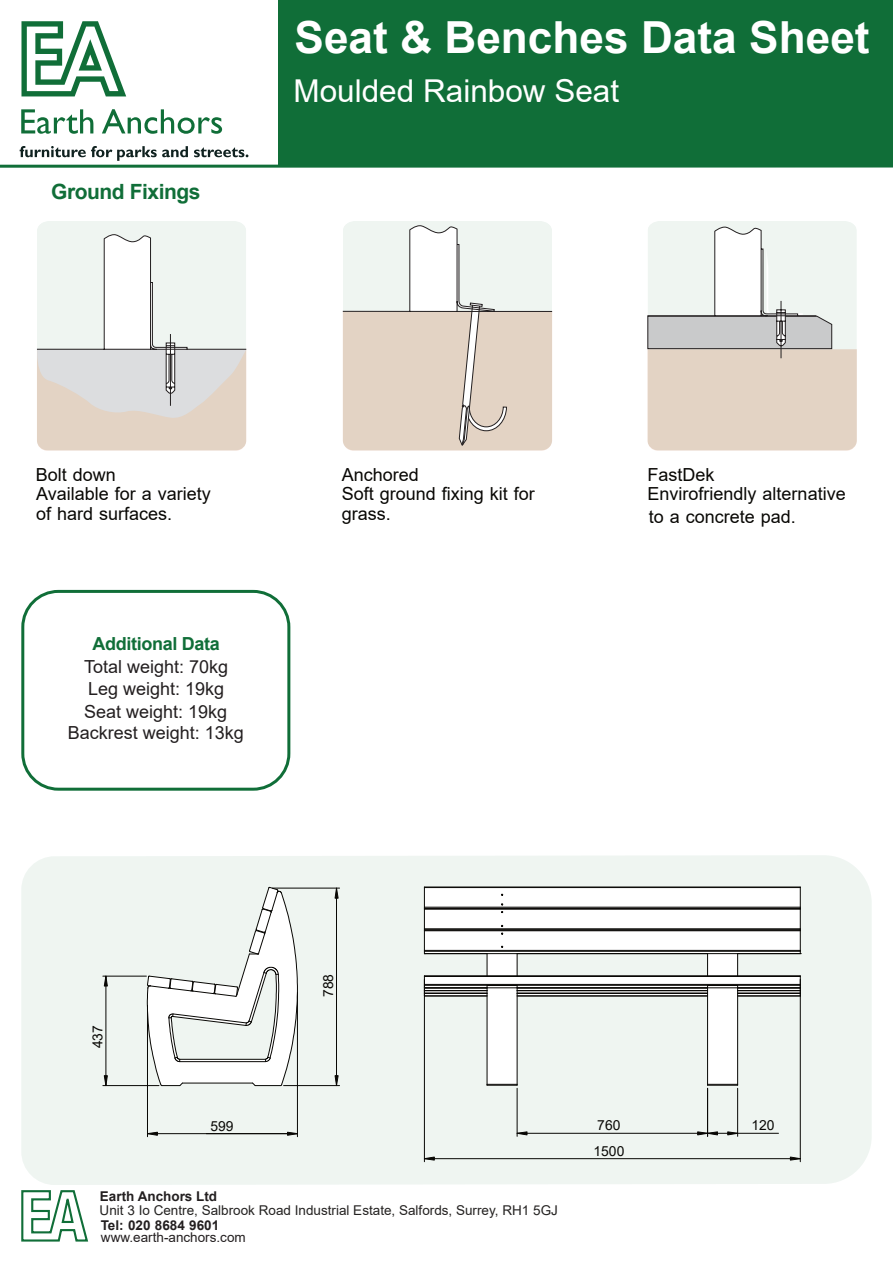
<style>
.page{position:relative;width:893px;height:1263px;background:#fff}
.page>*{position:absolute;margin:0;border:0;box-sizing:border-box;transform-origin:0 0}
.t1{font:700 44.25px "Arial";color:#fff}
.t2{font:31.5px "Arial";color:#fff}
.t3{font:700 21px "Arial";letter-spacing:-.02em;color:#106e38}
.t4{font:18px/19.5px "Arial";color:#080704}
.t5{font:18px/21.9px "Arial";color:#231f20;text-align:center}
.t6{font:700 18px "Arial";letter-spacing:-.02em;color:#106e38}
.t7{font:13.8px/25.3px "Arial";color:#080704}
.t8{font:13.5px "Arial";color:#242221}
.t9{font:700 13.5px "Arial";color:#231f20}
.t10{font:13.5px "Arial";color:#231f20}
</style>
<div class="page">
<svg style="left:21px;top:1190px;width:67px;height:51px"></svg>
<hr style="left:0;top:165px;width:893px;height:3px;background:#106e38">
<div style="left:278px;top:0;width:615px;height:166px;background:#106e38"></div>
<svg style="left:21px;top:109px;width:72px;height:25px"></svg>
<svg style="left:102px;top:109px;width:120px;height:25px"></svg>
<svg style="left:20px;top:146px;width:168px;height:15px"></svg>
<svg style="left:21px;top:21px;width:105px;height:75px"></svg>
<svg style="left:194px;top:147px;width:54px;height:10px"></svg>
<div style="left:37px;top:221px;width:209px;height:13px;background:#eff5f1"></div>
<svg style="left:37px;top:234px;width:210px;height:217px"></svg>
<svg style="left:342px;top:225px;width:211px;height:226px"></svg>
<svg style="left:650px;top:221px;width:205px;height:5px"></svg>
<svg style="left:647px;top:226px;width:210px;height:225px"></svg>
<div style="left:21px;top:855px;width:851px;height:330px;background:#eff5f1"></div>
<div style="left:21px;top:590px;width:269px;height:201px;border:3px solid #106e38;border-radius:36px"></div>
<svg style="left:424px;top:888px;width:376px;height:197px;fill:#eff5f1"></svg>
<hr style="left:424px;top:975px;width:376px;height:1px;background:#080704">
<hr style="left:424px;top:886px;width:376px;height:1px;background:#080704">
<hr style="left:738px;top:987px;width:62px;height:1px;background:#080704">
<hr style="left:517px;top:987px;width:191px;height:1px;background:#080704">
<hr style="left:424px;top:987px;width:63px;height:1px;background:#080704">
<hr style="left:738px;top:990px;width:62px;height:1px;background:#080704">
<hr style="left:517px;top:990px;width:191px;height:1px;background:#080704">
<hr style="left:424px;top:990px;width:63px;height:1px;background:#080704">
<hr style="left:738px;top:993px;width:62px;height:1px;background:#080704">
<hr style="left:517px;top:993px;width:191px;height:1px;background:#080704">
<hr style="left:424px;top:993px;width:63px;height:1px;background:#080704">
<hr style="left:424px;top:995px;width:63px;height:1px;background:#080704">
<hr style="left:517px;top:995px;width:191px;height:1px;background:#080704">
<hr style="left:738px;top:995px;width:62px;height:1px;background:#080704">
<hr style="left:424px;top:953px;width:63px;height:1px;background:#080704">
<hr style="left:517px;top:953px;width:191px;height:1px;background:#080704">
<hr style="left:738px;top:953px;width:62px;height:1px;background:#080704">
<hr style="left:424px;top:985px;width:376px;height:1px;background:#080704">
<hr style="left:424px;top:984px;width:376px;height:1px;background:#080704">
<hr style="left:424px;top:976px;width:376px;height:1px;background:#080704">
<hr style="left:424px;top:951px;width:376px;height:1px;background:#080704">
<hr style="left:424px;top:950px;width:376px;height:1px;background:#080704">
<hr style="left:424px;top:930px;width:376px;height:1px;background:#080704">
<svg style="left:500px;top:945px;width:4px;height:3px"></svg>
<hr style="left:424px;top:929px;width:376px;height:1px;background:#080704">
<hr style="left:424px;top:928px;width:376px;height:1px;background:#080704">
<hr style="left:424px;top:909px;width:376px;height:1px;background:#080704">
<svg style="left:500px;top:924px;width:4px;height:11px"></svg>
<hr style="left:424px;top:908px;width:376px;height:1px;background:#080704">
<hr style="left:424px;top:907px;width:376px;height:1px;background:#080704">
<hr style="left:424px;top:887px;width:376px;height:1px;background:#080704">
<svg style="left:500px;top:893px;width:4px;height:3px"></svg>
<svg style="left:500px;top:903px;width:4px;height:10px"></svg>
<svg style="left:424px;top:888px;width:1px;height:65px"></svg>
<svg style="left:800px;top:887px;width:1px;height:67px"></svg>
<hr style="left:487px;top:1084px;width:30px;height:1px;background:#080704">
<hr style="left:487px;top:988px;width:1px;height:96px;background:#080704">
<hr style="left:487px;top:987px;width:30px;height:1px;background:#080704">
<hr style="left:517px;top:988px;width:1px;height:96px;background:#080704">
<hr style="left:487px;top:1085px;width:30px;height:1px;background:#080704">
<hr style="left:487px;top:953px;width:30px;height:1px;background:#080704">
<svg style="left:487px;top:954px;width:1px;height:22px"></svg>
<svg style="left:517px;top:954px;width:1px;height:22px"></svg>
<hr style="left:737px;top:988px;width:1px;height:96px;background:#080704">
<hr style="left:708px;top:1084px;width:30px;height:1px;background:#080704">
<hr style="left:707px;top:988px;width:1px;height:96px;background:#080704">
<hr style="left:708px;top:987px;width:30px;height:1px;background:#080704">
<hr style="left:708px;top:1085px;width:30px;height:1px;background:#080704">
<hr style="left:708px;top:953px;width:30px;height:1px;background:#080704">
<svg style="left:707px;top:954px;width:1px;height:21px"></svg>
<svg style="left:737px;top:954px;width:1px;height:21px"></svg>
<hr style="left:517px;top:1088px;width:1px;height:48px;background:#080704">
<hr style="left:517px;top:1133px;width:191px;height:1px;background:#080704">
<hr style="left:424px;top:1158px;width:376px;height:1px;background:#080704">
<hr style="left:800px;top:979px;width:1px;height:183px;background:#080704">
<hr style="left:424px;top:979px;width:1px;height:183px;background:#080704">
<hr style="left:737px;top:1088px;width:1px;height:48px;background:#080704">
<hr style="left:707px;top:1088px;width:1px;height:48px;background:#080704">
<hr style="left:738px;top:1133px;width:40px;height:1px;background:#080704">
<hr style="left:708px;top:1133px;width:30px;height:1px;background:#080704">
<svg style="left:516px;top:1131px;width:12px;height:5px"></svg>
<svg style="left:790px;top:1156px;width:11px;height:5px"></svg>
<svg style="left:424px;top:1156px;width:11px;height:5px"></svg>
<svg style="left:727px;top:1131px;width:11px;height:5px"></svg>
<svg style="left:697px;top:1131px;width:21px;height:5px"></svg>
<hr style="left:103px;top:976px;width:43px;height:1px;background:#080704">
<hr style="left:106px;top:976px;width:1px;height:109px;background:#080704">
<hr style="left:103px;top:1085px;width:56px;height:1px;background:#080704">
<hr style="left:336px;top:888px;width:1px;height:197px;background:#080704">
<hr style="left:284px;top:1085px;width:56px;height:1px;background:#080704">
<hr style="left:272px;top:888px;width:68px;height:1px;background:#080704">
<hr style="left:297px;top:992px;width:1px;height:145px;background:#080704">
<hr style="left:147px;top:1005px;width:1px;height:132px;background:#080704">
<hr style="left:147px;top:1133px;width:150px;height:1px;background:#080704">
<svg style="left:103px;top:1075px;width:5px;height:11px"></svg>
<svg style="left:103px;top:975px;width:5px;height:12px"></svg>
<svg style="left:334px;top:1075px;width:5px;height:11px"></svg>
<svg style="left:334px;top:887px;width:5px;height:12px"></svg>
<svg style="left:287px;top:1131px;width:11px;height:5px"></svg>
<svg style="left:148px;top:1131px;width:10px;height:5px"></svg>
<svg style="left:144px;top:886px;width:159px;height:201px"></svg>
<h1 class="t1" style="left:295px;top:21px;width:577px">Seat &amp; Benches Data Sheet</h1>
<p class="t3" style="left:51px;top:183px;width:151px">Ground Fixings</p>
<h2 class="t2" style="left:293px;top:79px;width:327px">Moulded Rainbow Seat</h2>
<p class="t4" style="left:36px;top:467px;width:177px">Bolt down<br>Available for a variety of hard surfaces.</p>
<p class="t4" style="left:342px;top:467px;width:194px">Anchored<br>Soft ground fixing kit for grass.</p>
<p class="t4" style="left:647px;top:466px;width:200px">FastDek<br>Envirofriendly alternative</p>
<p class="t4" style="left:649px;top:509px;width:149px">to a concrete pad.</p>
<p class="t6" style="left:92px;top:637px;width:129px">Additional Data</p>
<p class="t5" style="left:68px;top:658px;width:178px">Total weight: 70kg<br>Leg weight: 19kg<br>Seat weight: 19kg<br>Backrest weight: 13kg</p>
<p class="t7" style="left:86px;top:1048px;width:25px;rotate:-90deg">437</p>
<p class="t7" style="left:210px;top:1114px;width:25px">599</p>
<p class="t7" style="left:317px;top:997px;width:25px;rotate:-90deg">788</p>
<p class="t9" style="left:100px;top:1191px;width:119px">Earth Anchors Ltd</p>
<p class="t8" style="left:100px;top:1205px;width:460px">Unit 3 Io Centre, Salbrook Road Industrial Estate, Salfords, Surrey, RH1 5GJ</p>
<p class="t9" style="left:101px;top:1220px;width:120px">Tel: 020 8684 9601</p>
<p class="t10" style="left:101px;top:1232px;width:146px">www.earth-anchors.com</p>
<p class="t7" style="left:593px;top:1114px;width:32px">760<br>1500</p>
<p class="t7" style="left:751px;top:1114px;width:25px">120</p>
</div>
